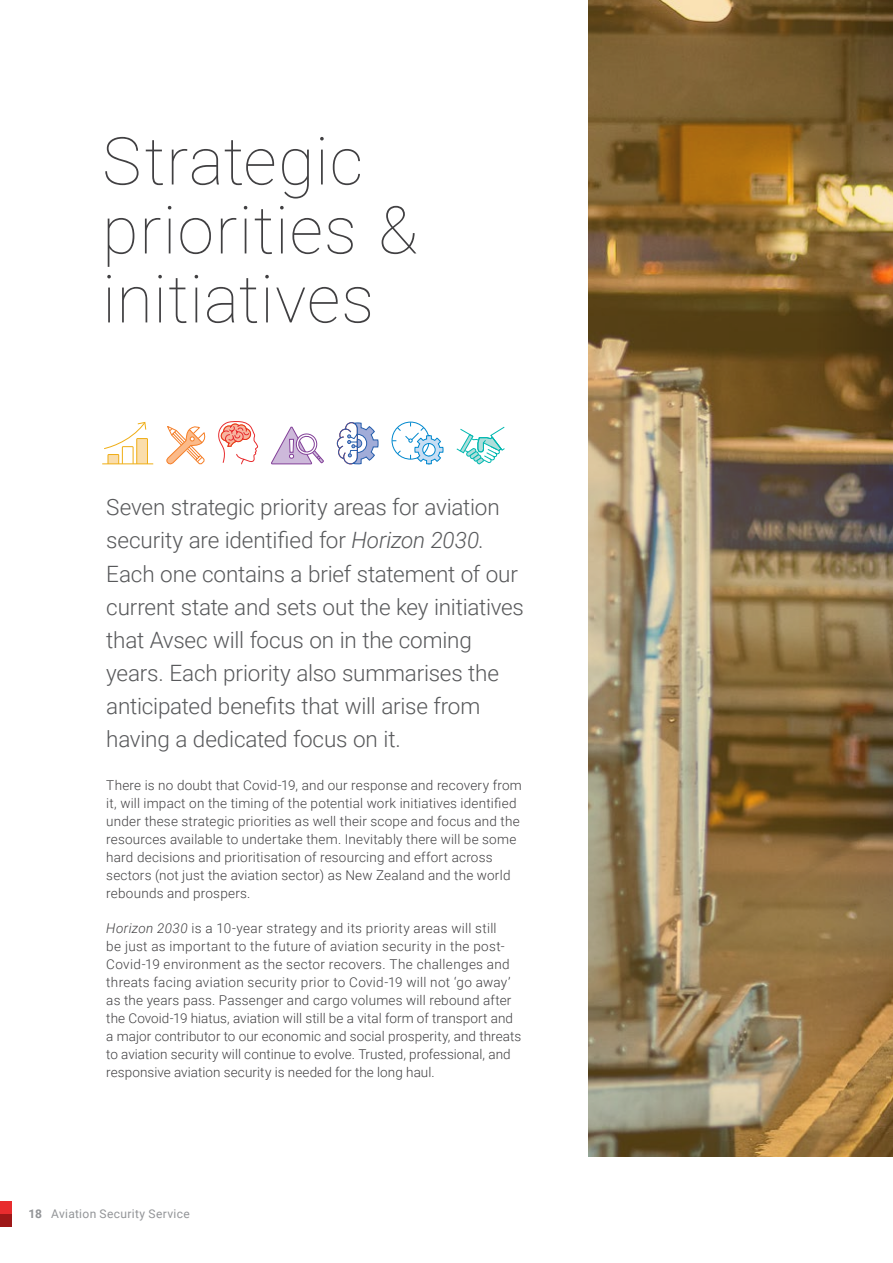
<style>
.page{position:relative;width:893px;height:1263px;background:#fff}
.page>*{position:absolute;margin:0;border:0;box-sizing:border-box;transform-origin:0 0}
.t1{font:100 66px/69px "Roboto";letter-spacing:.015em;color:#414042}
.t2{font:300 22.5px/33px "Roboto";letter-spacing:-.01em;color:#58595b}
.t3{font:300 13.5px/18px "Roboto";letter-spacing:.015em;color:#414042}
.t4{font:12px "Roboto";letter-spacing:.03em;color:#939598}
.s1{font-style:italic}
.s2{font-weight:700}
</style>
<div class="page">
<svg style="left:337px;top:422px;width:42px;height:43px"></svg>
<svg style="left:271px;top:427px;width:53px;height:38px"></svg>
<svg style="left:456px;top:426px;width:49px;height:39px"></svg>
<svg style="left:391px;top:422px;width:53px;height:43px"></svg>
<svg style="left:166px;top:426px;width:39px;height:39px"></svg>
<svg style="left:218px;top:421px;width:41px;height:44px"></svg>
<img style="left:588px;top:0;width:305px;height:1157px">
<svg style="left:103px;top:422px;width:45px;height:43px"></svg>
<hr style="left:102px;top:463px;width:51px;height:1px;background:#efad14">
<div style="left:0;top:1202px;width:12px;height:12px;background:#e82c2e"></div>
<div style="left:0;top:1214px;width:12px;height:12px;background:#9e1818"></div>
<h1 class="t1" style="left:102px;top:124px;width:317px">Strategic priorities &amp; initiatives</h1>
<p class="t2" style="left:106px;top:490px;width:419px">Seven strategic priority areas for aviation security are identified for <span class="s1">Horizon 2030</span>.<br>Each one contains a brief statement of our current state and sets out the key initiatives that Avsec will focus on in the coming years. Each priority also summarises the anticipated benefits that will arise from having a dedicated focus on it.</p>
<p class="t3" style="left:106px;top:776px;width:417px">There is no doubt that Covid-19, and our response and recovery from it, will impact on the timing of the potential work initiatives identified under these strategic priorities as well their scope and focus and the resources available to undertake them. Inevitably there will be some hard decisions and prioritisation of resourcing and effort across sectors (not just the aviation sector) as New Zealand and the world rebounds and prospers.</p>
<p class="t3" style="left:106px;top:919px;width:416px"><span class="s1">Horizon 2030</span> is a 10-year strategy and its priority areas will still<br>be just as important to the future of aviation security in the post-Covid-19 environment as the sector recovers. The challenges and threats facing aviation security prior to Covid-19 will not ‘go away’ as the years pass. Passenger and cargo volumes will rebound after the Covoid-19 hiatus, aviation will still be a vital form of transport and a major contributor to our economic and social prosperity, and threats to aviation security will continue to evolve. Trusted, professional, and responsive aviation security is needed for the long haul.</p>
<p class="t4" style="left:29px;top:1205px;width:163px"><span class="s2">18</span> Aviation Security Service</p>
</div>
